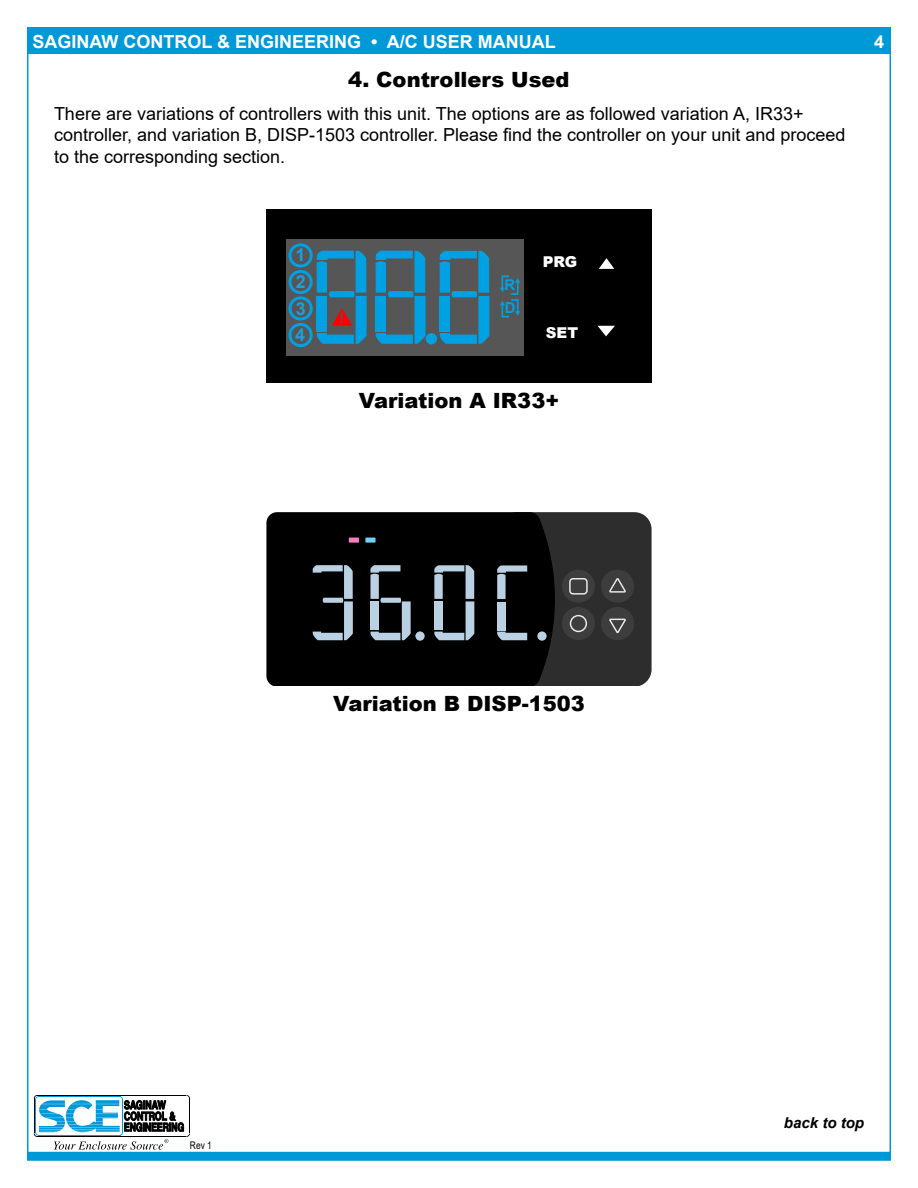
<style>
.page{position:relative;width:918px;height:1188px;background:#fff}
.page>*{position:absolute;margin:0;border:0;box-sizing:border-box;transform-origin:0 0}
.t1{font:900 21px "Arial";color:#000}
.t2{font:18px/21.6px "Arial";color:#000}
.t3{font:700 18px "Arial";color:#fff}
.t4{font:700 17.85px/26.7px "Arial";color:#1aa0da}
.t5{font:700 17.85px/26.5px "Arial";color:#1f9fd6}
.t6{font:italic 700 15px "Arial";color:#000}
.t7{font:900 15px "Arial";color:#fff}
.t8{font:700 15px/23.5px "Arial";color:#00a1e3}
.t9{font:700 15px "Rift Soft";color:#565656}
.t10{font:10.5px "Arial";color:#000;scale:.8 1}
.s1{font-weight:400;font-size:12px;color:#000}
</style>
<div class="page">
<div style="left:27px;top:1152px;width:864px;height:9px;background:#0099d8"></div>
<svg style="left:34px;top:1095px;width:156px;height:55px"></svg>
<div style="left:27px;top:27px;width:864px;height:27px;background:#0099d8"></div>
<div style="left:266px;top:209px;width:386px;height:173px;background:#000"></div>
<svg style="left:599px;top:258px;width:15px;height:11px"></svg>
<svg style="left:598px;top:326px;width:17px;height:10px"></svg>
<div style="left:286px;top:239px;width:238px;height:116px;background:#565656"></div>
<svg style="left:500px;top:275px;width:20px;height:43px"></svg>
<div style="left:426px;top:333px;width:11px;height:11px;background:#00a1e3;border-radius:50%"></div>
<svg style="left:440px;top:251px;width:49px;height:93px"></svg>
<svg style="left:376px;top:251px;width:50px;height:93px"></svg>
<svg style="left:317px;top:251px;width:50px;height:93px"></svg>
<div style="left:289px;top:243px;width:24px;height:25px;border:3px solid #00a1e3;border-radius:50%"></div>
<div style="left:289px;top:270px;width:24px;height:24px;border:3px solid #00a1e3;border-radius:50%"></div>
<div style="left:289px;top:296px;width:24px;height:25px;border:3px solid #00a1e3;border-radius:50%"></div>
<div style="left:289px;top:323px;width:24px;height:24px;border:3px solid #00a1e3;border-radius:50%"></div>
<div style="left:266px;top:512px;width:231px;height:174px;background:#000"></div>
<svg style="left:415px;top:631px;width:10px;height:10px"></svg>
<svg style="left:434px;top:565px;width:40px;height:75px;background:#59656d"></svg>
<svg style="left:370px;top:565px;width:41px;height:75px;background:#4e585f"></svg>
<svg style="left:313px;top:565px;width:40px;height:75px;background:#444d53"></svg>
<svg style="left:497px;top:512px;width:155px;height:174px;background:#292a2b"></svg>
<div style="left:349px;top:538px;width:10px;height:5px;background:#f77fbe"></div>
<div style="left:365px;top:538px;width:11px;height:5px;background:#70d0f8"></div>
<p class="t3" style="left:28px;top:29px;width:529px"><span class="s1">B</span>SAGINAW CONTROL &amp; ENGINEERING • A/C USER MANUAL</p>
<p class="t3" style="left:874px;top:29px;width:12px">4</p>
<p class="t1" style="left:348px;top:64px;width:223px">4. Controllers Used</p>
<p class="t2" style="left:54px;top:102px;width:793px">There are variations of controllers with this unit. The options are as followed variation A, IR33+ controller, and variation B, DISP-1503 controller. Please find the controller on your unit and proceed to the corresponding section.</p>
<p class="t4" style="left:295px;top:242px;width:12px">1<br>2</p>
<p class="t5" style="left:295px;top:295px;width:12px">3<br>4</p>
<p class="t9" style="left:340px;top:307px;width:4px">!</p>
<p class="t8" style="left:505px;top:273px;width:13px">R<br>D</p>
<p class="t7" style="left:543px;top:251px;width:36px">PRG</p>
<p class="t7" style="left:546px;top:322px;width:34px">SET</p>
<p class="t1" style="left:359px;top:385px;width:202px">Variation A IR33+</p>
<p class="t1" style="left:333px;top:688px;width:253px">Variation B DISP-1503</p>
<p class="t10" style="left:190px;top:1138px;width:29px">Rev 1</p>
<p class="t6" style="left:784px;top:1113px;width:82px">back to top</p>
</div>
